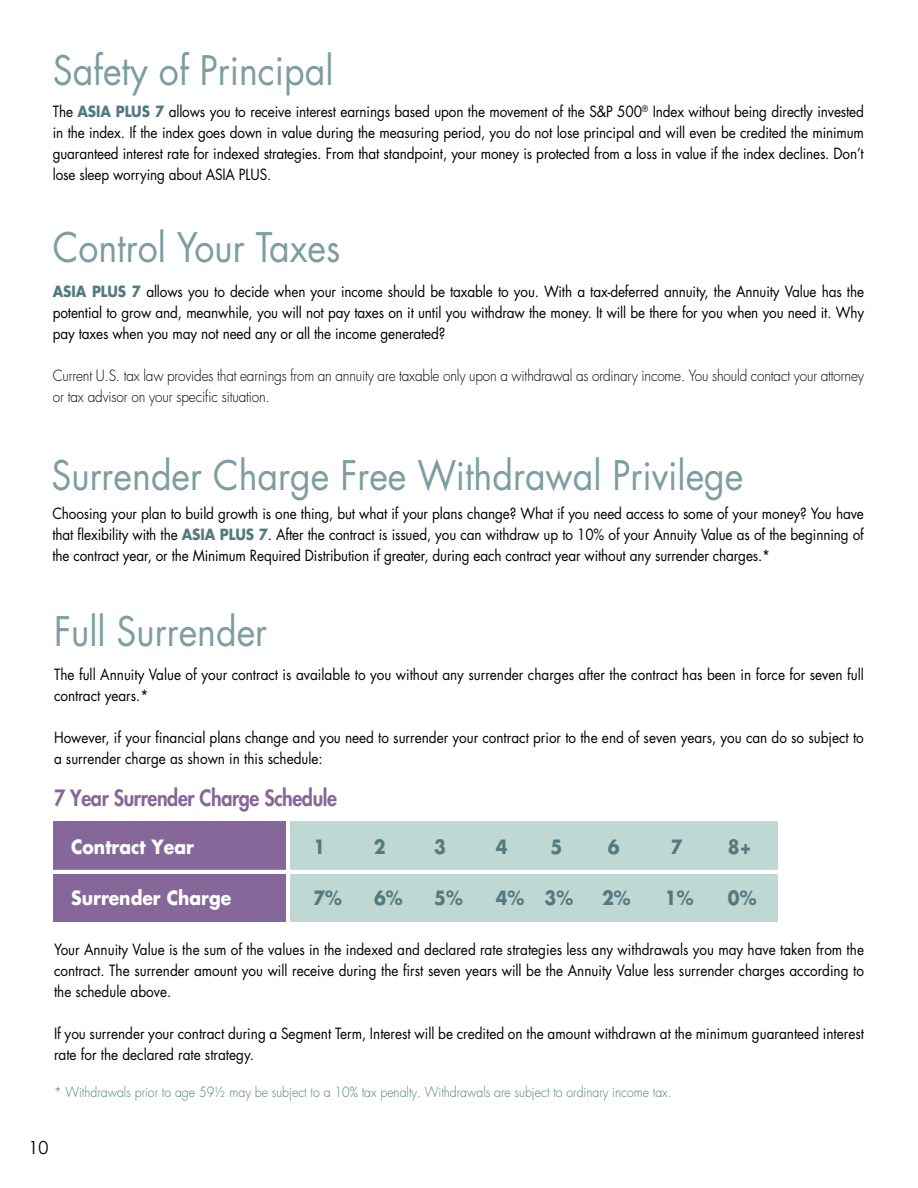
<style>
.page{position:relative;width:918px;height:1188px;background:#fff}
.page>*{position:absolute;margin:0;border:0;box-sizing:border-box;transform-origin:0 0}
.t1{font:39.6px "Futura";color:#7d9da1;scale:.9 1}
.t2{font:800 21.9px "Futura";letter-spacing:-.02em;color:#86679a;scale:.9 1}
.t3{font:700 19.2px "Futura";color:#fff;scale:.9 1}
.t4{font:700 19.2px "Futura";color:#537b7f;scale:.9 1}
.t5{font:18px "Century Gothic";color:#000}
.t6{font:15px/21px "Futura";color:#000;text-align:justify;scale:.9 1}
.t7{font:300 15px/21px "Futura";letter-spacing:-.01em;color:#000;scale:.9 1}
.t8{font:300 13.65px "Futura";color:#537b7f;scale:.9 1}
.s1{font-weight:700;color:#537b7f}
</style>
<div class="page">
<div style="left:291px;top:821px;width:487px;height:101px;background:#c0d8d4"></div>
<div style="left:53px;top:821px;width:233px;height:101px;background:#86679a"></div>
<hr style="left:38px;top:870px;width:792px;height:4px;background:#fff">
<h1 class="t1" style="left:53px;top:45px;width:314px">Safety of Principal</h1>
<p class="t6" style="left:53px;top:101px;width:903px">The <span class="s1">ASIA PLUS 7</span> allows you to receive interest earnings based upon the movement of the S&amp;P 500<sup>®</sup> Index without being directly invested in the index. If the index goes down in value during the measuring period, you do not lose principal and will even be credited the minimum guaranteed interest rate for indexed strategies. From that standpoint, your money is protected from a loss in value if the index declines. Don’t lose sleep worrying about ASIA PLUS.</p>
<h1 class="t1" style="left:53px;top:222px;width:321px">Control Your Taxes</h1>
<p class="t6" style="left:53px;top:281px;width:903px"><span class="s1">ASIA PLUS 7</span> allows you to decide when your income should be taxable to you. With a tax-deferred annuity, the Annuity Value has the potential to grow and, meanwhile, you will not pay taxes on it until you withdraw the money. It will be there for you when you need it. Why pay taxes when you may not need any or all the income generated?</p>
<p class="t7" style="left:53px;top:365px;width:903px">Current U.S. tax law provides that earnings from an annuity are taxable only upon a withdrawal as ordinary income. You should contact your attorney or tax advisor on your specific situation.</p>
<h1 class="t1" style="left:51px;top:450px;width:770px">Surrender Charge Free Withdrawal Privilege</h1>
<p class="t6" style="left:52px;top:503px;width:903px">Choosing your plan to build growth is one thing, but what if your plans change? What if you need access to some of your money? You have that flexibility with the <span class="s1">ASIA PLUS 7</span>. After the contract is issued, you can withdraw up to 10% of your Annuity Value as of the beginning of the contract year, or the Minimum Required Distribution if greater, during each contract year without any surrender charges.*</p>
<h1 class="t1" style="left:54px;top:606px;width:238px">Full Surrender</h1>
<p class="t6" style="left:54px;top:664px;width:902px">The full Annuity Value of your contract is available to you without any surrender charges after the contract has been in force for seven full contract years.*</p>
<p class="t6" style="left:54px;top:727px;width:901px">However, if your financial plans change and you need to surrender your contract prior to the end of seven years, you can do so subject to a surrender charge as shown in this schedule:</p>
<h2 class="t2" style="left:54px;top:784px;width:316px">7 Year Surrender Charge Schedule</h2>
<p class="t3" style="left:71px;top:834px;width:138px">Contract Year</p>
<p class="t4" style="left:313px;top:834px;width:15px">1</p>
<p class="t4" style="left:374px;top:834px;width:15px">2</p>
<p class="t4" style="left:434px;top:834px;width:15px">3</p>
<p class="t4" style="left:496px;top:834px;width:15px">4</p>
<p class="t4" style="left:550px;top:834px;width:15px">5</p>
<p class="t4" style="left:608px;top:834px;width:15px">6</p>
<p class="t4" style="left:671px;top:834px;width:15px">7</p>
<p class="t4" style="left:728px;top:834px;width:28px">8+</p>
<p class="t3" style="left:71px;top:885px;width:179px">Surrender Charge</p>
<p class="t4" style="left:313px;top:885px;width:33px">7%</p>
<p class="t4" style="left:374px;top:885px;width:33px">6%</p>
<p class="t4" style="left:434px;top:885px;width:33px">5%</p>
<p class="t4" style="left:496px;top:885px;width:88px">4% 3%</p>
<p class="t4" style="left:602px;top:885px;width:33px">2%</p>
<p class="t4" style="left:665px;top:885px;width:33px">1%</p>
<p class="t4" style="left:728px;top:885px;width:33px">0%</p>
<p class="t6" style="left:54px;top:939px;width:902px">Your Annuity Value is the sum of the values in the indexed and declared rate strategies less any withdrawals you may have taken from the contract. The surrender amount you will receive during the first seven years will be the Annuity Value less surrender charges according to the schedule above.</p>
<p class="t6" style="left:54px;top:1023px;width:902px">If you surrender your contract during a Segment Term, Interest will be credited on the amount withdrawn at the minimum guaranteed interest rate for the declared rate strategy.</p>
<p class="t8" style="left:54px;top:1083px;width:688px">* Withdrawals prior to age 59½ may be subject to a 10% tax penalty. Withdrawals are subject to ordinary income tax.</p>
<p class="t5" style="left:29px;top:1135px;width:21px">10</p>
</div>
